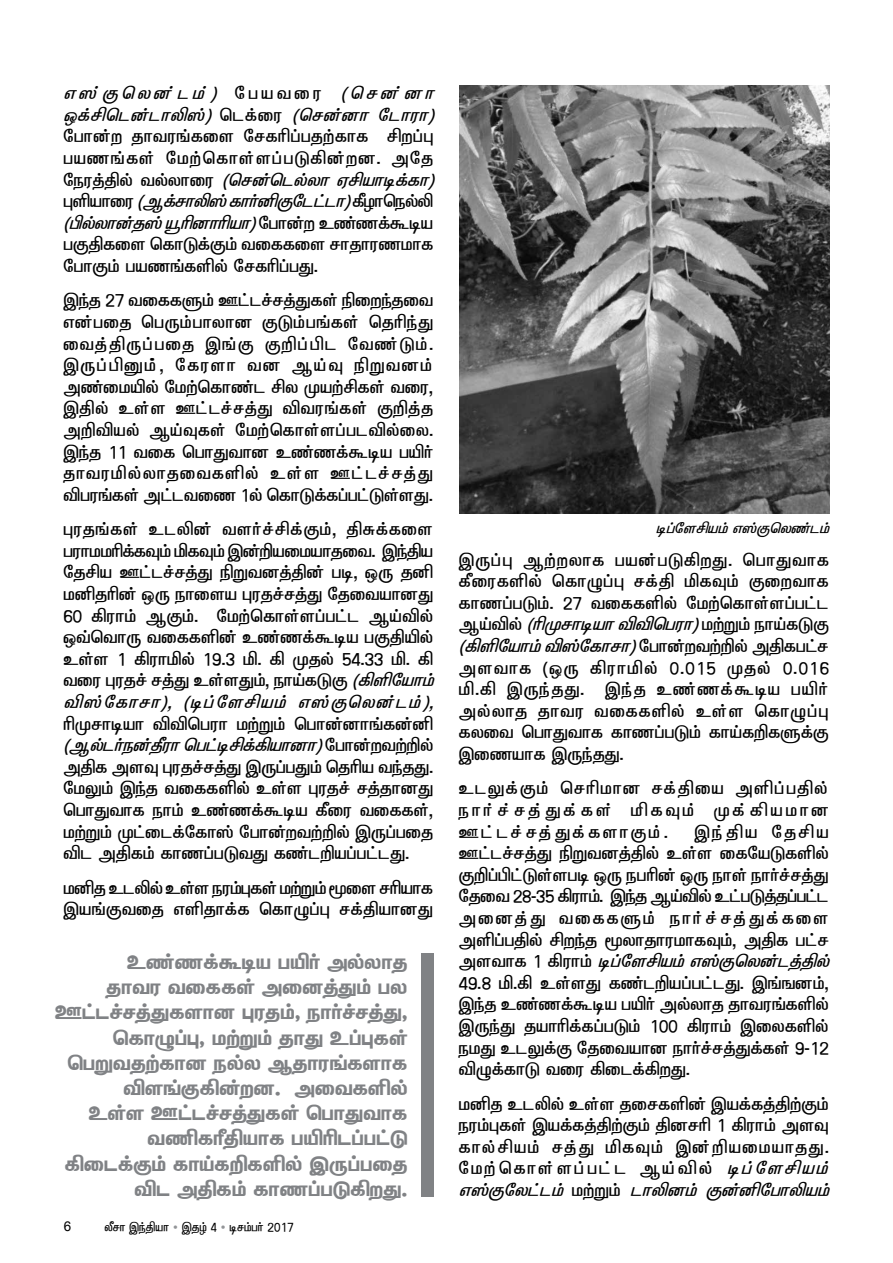
<style>
.page{position:relative;width:893px;height:1263px;background:#fff}
.page>*{position:absolute;margin:0;border:0;box-sizing:border-box;transform-origin:0 0}
.t1{font:21px/25.2px "Sun Vijay Even Normal";letter-spacing:-.01em;color:#808285;text-align:right}
.t2{font:18px/21.6px "Sun Tommy Tamil Normal";color:#000}
.t3{font:18px/21.6px "Sun Tommy Tamil Normal";letter-spacing:-.025em;color:#000}
.t4{font:italic 15px "Sun Tommy Tamil Normal";color:#000}
.t5{font:13.5px "Arial";color:#000}
.t6{font:12.75px "Sun Tommy Tamil Normal";color:#000;scale:.9 1}
.s1{font-style:italic}
.s2{font-family:"Arial";font-size:13.5px;color:#939598}
</style>
<div class="page">
<img style="left:459px;top:86px;width:370px;height:428px">
<div style="left:421px;top:953px;width:13px;height:244px;background:#808285"></div>
<p class="t2" style="left:64px;top:84px;width:377px"><span class="s1">v]; Fnyd; lk; )</span> N g a t i u <span class="s1">(nrd; dh xf; rpnld; lhyp]; )</span> n l f; i u <span class="s1">(nrd; dh Nlhuh)<br></span>Nghd;w jhtuq;fis Nrfhpg;gjw;fhf rpwg;G gazq;fs; Nkw;nfhs;sg;gLfpd;wd. mNj Neuj;jpy; ty;yhiu <span class="s1">(nrd;nly;yh Vrpahbf;fh)<br></span>G sp a h i u <span class="s1">(Mf; rhyp]; fhh; dpFNll; lh)</span>fPo h n e y; yp <span class="s1">(gpy; yhd; j]; a+hpdhhpah)</span>N g h d; w c z; z f; $ b a gFjpfis nfhLf;Fk; tiffis rhjhuzkhf NghFk; gazq;fspy; Nrfhpg;gJ.</p>
<p class="t2" style="left:64px;top:291px;width:372px;text-align:justify">,e;j 27 tiffSk; Cl;lr;rj;Jfs; epiwe;jit vd;gij ngUk;ghyhd FLk;gq;fs; njhpe;J itj;jpUg;gij ,q;F Fwpg;gpl Ntz;Lk;. ,Ug;gpDk;;&gt; Nfush td Ma;T epWtdk; mz;ikapy; Nkw;nfhz;l rpy Kaw;rpfs; tiu&gt; ,jpy; cs;s Cl;lr;rj;J tptuq;fs; Fwpj;j mwptpay; Ma;Tfs; Nkw;nfhs;sg;gltpy;iy. ,e;j 11 tif nghJthd cz;zf;$ba gaph; jhtukpy;yhjitfspy; cs;s Cl;lr;rj;J tpguq;fs; ml;ltiz 1y; nfhLf;fg;gl;Ls;sJ.</p>
<p class="t2" style="left:64px;top:520px;width:377px">Gujq;fs; clypd; tsh;r;rpf;Fk;&gt; jpRf;fis guhkkhpf;fTk; kpfTk; ,d;wpaikahjit. ,e;jpa Njrpa Cl;lr;rj;J epWtdj;jpd; gb&gt; xU jdp kdpjhpd; xU ehisa Gujr;rj;J NjitahdJ 60 fpuhk; MFk;. Nkw;nfhs;sg;gl;l Ma;tpy; xt;nthU tiffspd; cz;zf;$ba gFjpapy; cs;s 1 fpuhkpy; 19.3 kp. fp Kjy; 54.33 kp. fp tiu Gujr; rj;J cs;sJk;&gt; eha;fLF <span class="s1">(fpspNahk; tp]; Nfhrh)&gt; (bg; Nsrpak; v]; Fnyd; lk; )&gt;</span></p>
<p class="t2" style="left:64px;top:715px;width:372px;text-align:justify">hpKrhbah tptpnguh kw;Wk; nghd;dhq;fd;dp <span class="s1">(My;lh;ed;jPuhngl;brpf;fpahdh)</span>Nghd;wtw;wpy; mjpf msT Gujr;rj;J ,Ug;gJk; njhpa te;jJ.<br>NkYk; ,e;j tiffspy; cs;s Gujr; rj;jhdJ nghJthf ehk; cz;zf;$ba fPiu tiffs;&gt; kw;Wk; Kl;ilf;Nfh]; Nghd;wtw;wpy; ,Ug;gij tpl mjpfk; fhzg;gLtJ fz;lwpag;gl;lJ.</p>
<p class="t3" style="left:64px;top:878px;width:371px">kdpj clypy; cs;s euk;Gfs; kw;Wk; %is rhpahf ,aq;Ftij vspjhf;f nfhOg;G rf;jpahdJ</p>
<p class="t1" style="left:55px;top:951px;width:354px">cz;zf;$ba gaph; my;yhj<br>jhtu tiffs; midj;Jk; gy<br>Cl;lr;rj;Jfshd Gujk;&gt; ehh;r;rj;J&gt; nfhOg;G&gt; kw;Wk; jhJ cg;Gfs; ngWtjw;fhd ey;y Mjhuq;fshf tpsq;Ffpd;wd. mitfspy;<br>cs;s Cl;lr;rj;Jfs; nghJthf tzpfhPjpahf gaphplg;gl;L fpilf;Fk; fha;fwpfspy; ,Ug;gij tpl mjpfk; fhzg;gLfpwJ.</p>
<p class="t5" style="left:64px;top:1218px;width:9px">6</p>
<p class="t6" style="left:105px;top:1220px;width:212px">yPrh ,e;jpah <span class="s2">•</span> ,jo; 4 <span class="s2">•</span> brk;gh; 2017</p>
<p class="t4" style="left:656px;top:522px;width:179px">bg; Nsrpak; v]; Fnyz; lk;</p>
<p class="t2" style="left:459px;top:551px;width:372px;text-align:justify">,Ug;G Mw;wyhf gad;gLfpwJ. nghJthf fPiufspy; nfhOg;G rf;jp kpfTk; Fiwthf fhzg;gLk;. 27 tiffspy; Nkw;nfhs;sg;gl;l Ma;tpy; <span class="s1">(hpKrhbahtptpnguh)</span>kw;Wk; eha;fLF <span class="s1">(fpspNahk; tp];Nfhrh)</span>Nghd;wtw;wpy; mjpfgl;r msthf (xU fpuhkpy; 0.015 Kjy; 0.016 kp.fp ,Ue;jJ. ,e;j cz;zf;$ba gaph; my;yhj jhtu tiffspy; cs;s nfhOg;G fyit nghJthf fhzg;gLk; fha;fwpfSf;F ,izahf ,Ue;jJ.</p>
<p class="t2" style="left:459px;top:779px;width:372px;text-align:justify">clYf;Fk; nrhpkhd rf;jpia mspg;gjpy; ehh;r;rj;Jf;fs; kpfTk; Kf;fpakhd Cl;lr;rj;Jf;fshFk;.</p>
<p class="t2" style="left:459px;top:822px;width:377px;text-indent:235px">,e;jpa Njrpa Cl;lr;rj;J epWtdj;jpy; cs;s ifNaLfspy; Fwpg;gpl;Ls;sgb xU eghpd; xU ehs; ehh;r;rj;J Njit 28-35 fpuhk;. ,e;j Ma;tpy; cl;gLj;jg;gl;l midj;J tiffSk; ehh;r;rj;Jf;fis mspg;gjpy; rpwe;j %yhjhukhfTk;&gt; mjpf gl;r m s t h f 1 fp u h k; <span class="s1">bg; Nsrpak; v]; Fnyd; lj; jpy; </span>49.8 kp.fp cs;sJ fz;lwpag;gl;lJ. ,q;qdk;&gt; ,e;j cz;zf;$ba gaph; my;yhj jhtuq;fspy; ,Ue;J jahhpf;fg;gLk; 100 fpuhk; ,iyfspy; ekJ clYf;F Njitahd ehh;r;rj;Jf;fs; 9-12 tpOf;fhL tiu fpilf;fpwJ.</p>
<p class="t2" style="left:459px;top:1094px;width:377px">kdpj clypy; cs;s jirfspd; ,af;fj;jpw;Fk; euk;Gfs; ,af;fj;jpw;Fk; jpdrhp 1 fpuhk; msT fhy;rpak; rj;J kpfTk; ,d;wpaikahjJ.<br>Nkw;nfhs;sg;gl;l Ma;tpy; <span class="s1">bg;Nsrpak; v]; FNyl; lk;</span> k w; W k; <span class="s1">lhypdk; Fd; dpNghypak;</span></p>
</div>
